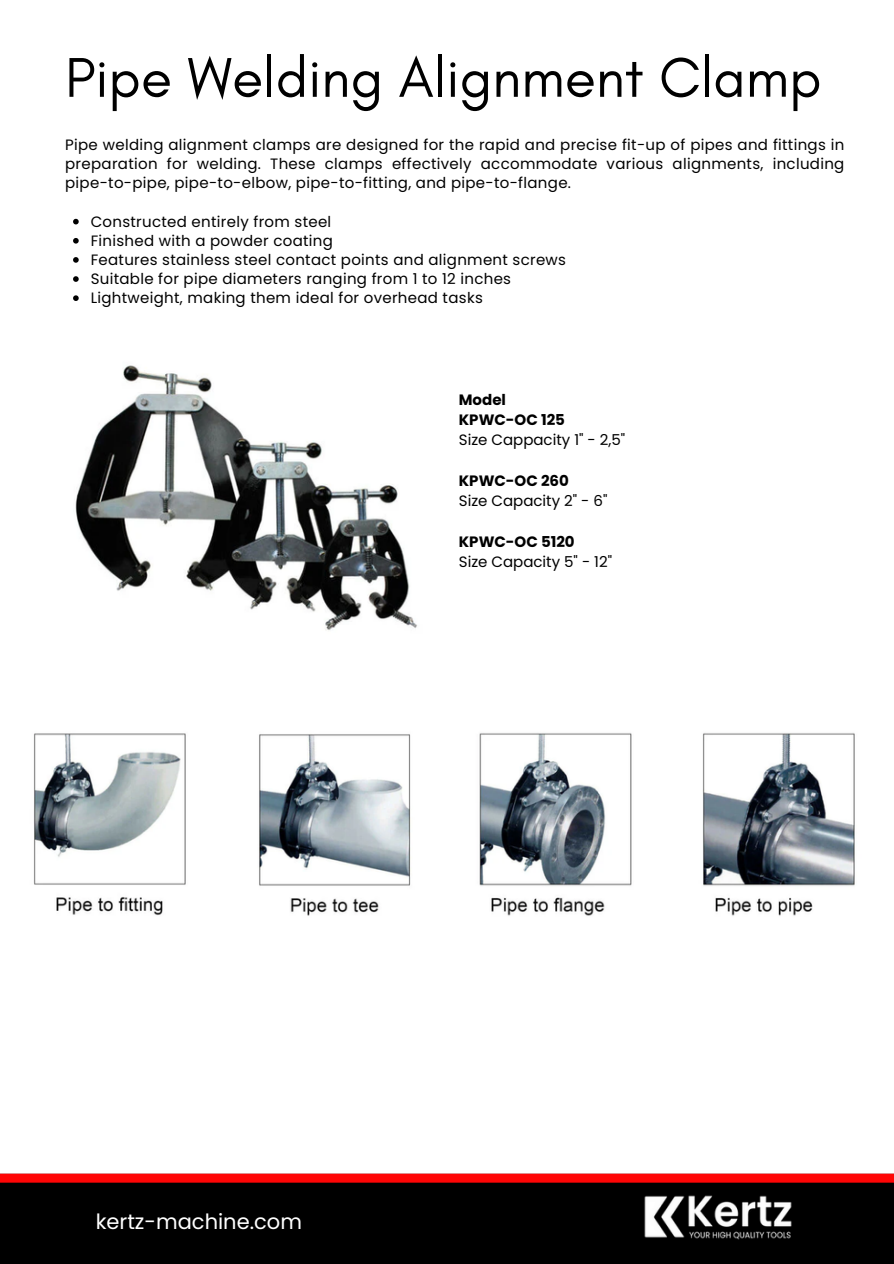
<style>
.page{position:relative;width:894px;height:1264px;background:#fff}
.page>*{position:absolute;margin:0;border:0;box-sizing:border-box;transform-origin:0 0}
.t1{font:57px "Glacial Indifference";color:#000}
.t2{font:21px "Poppins";color:#fff}
.t3{font:15px/19.2px "Poppins";letter-spacing:.02em;color:#000;text-align:justify}
.t4{font:15px "Poppins";color:#000}
.t5{font:700 15px "Poppins";color:#000}
</style>
<div class="page">
<img style="left:0;top:1173px;width:893px;height:90px">
<img style="left:642px;top:1193px;width:151px;height:47px">
<img style="left:75px;top:365px;width:342px;height:265px">
<img style="left:33px;top:733px;width:153px;height:183px">
<img style="left:479px;top:733px;width:153px;height:183px">
<img style="left:702px;top:733px;width:153px;height:183px">
<img style="left:259px;top:734px;width:152px;height:182px">
<svg style="left:73px;top:219px;width:6px;height:5px"></svg>
<svg style="left:73px;top:238px;width:6px;height:5px"></svg>
<svg style="left:73px;top:257px;width:6px;height:6px"></svg>
<svg style="left:73px;top:276px;width:6px;height:6px"></svg>
<svg style="left:73px;top:295px;width:6px;height:6px"></svg>
<p class="t1" style="left:65px;top:43px;width:757px">Pipe Welding Alignment Clamp</p>
<h1 class="t3" style="left:65px;top:135px;width:780px">Pipe welding alignment clamps are designed for the rapid and precise fit-up of pipes and fittings in preparation for welding. These clamps effectively accommodate various alignments, including pipe-to-pipe, pipe-to-elbow, pipe-to-fitting, and pipe-to-flange.</h1>
<p class="t3" style="left:91px;top:212px;width:242px">Constructed entirely from steel</p>
<p class="t3" style="left:91px;top:231px;width:244px">Finished with a powder coating</p>
<p class="t3" style="left:91px;top:250px;width:476px">Features stainless steel contact points and alignment screws</p>
<p class="t3" style="left:91px;top:269px;width:422px">Suitable for pipe diameters ranging from 1 to 12 inches</p>
<p class="t3" style="left:91px;top:288px;width:393px">Lightweight, making them ideal for overhead tasks</p>
<p class="t5" style="left:458px;top:389px;width:49px">Model</p>
<p class="t5" style="left:458px;top:409px;width:108px">KPWC-OC 125</p>
<p class="t4" style="left:458px;top:429px;width:168px">Size Cappacity 1" - 2,5"</p>
<p class="t5" style="left:458px;top:470px;width:111px">KPWC-OC 260</p>
<p class="t4" style="left:458px;top:490px;width:150px">Size Capacity 2" - 6"</p>
<p class="t5" style="left:458px;top:531px;width:117px">KPWC-OC 5120</p>
<p class="t4" style="left:458px;top:551px;width:155px">Size Capacity 5" - 12"</p>
<p class="t2" style="left:96px;top:1206px;width:208px">kertz-machine.com</p>
</div>
